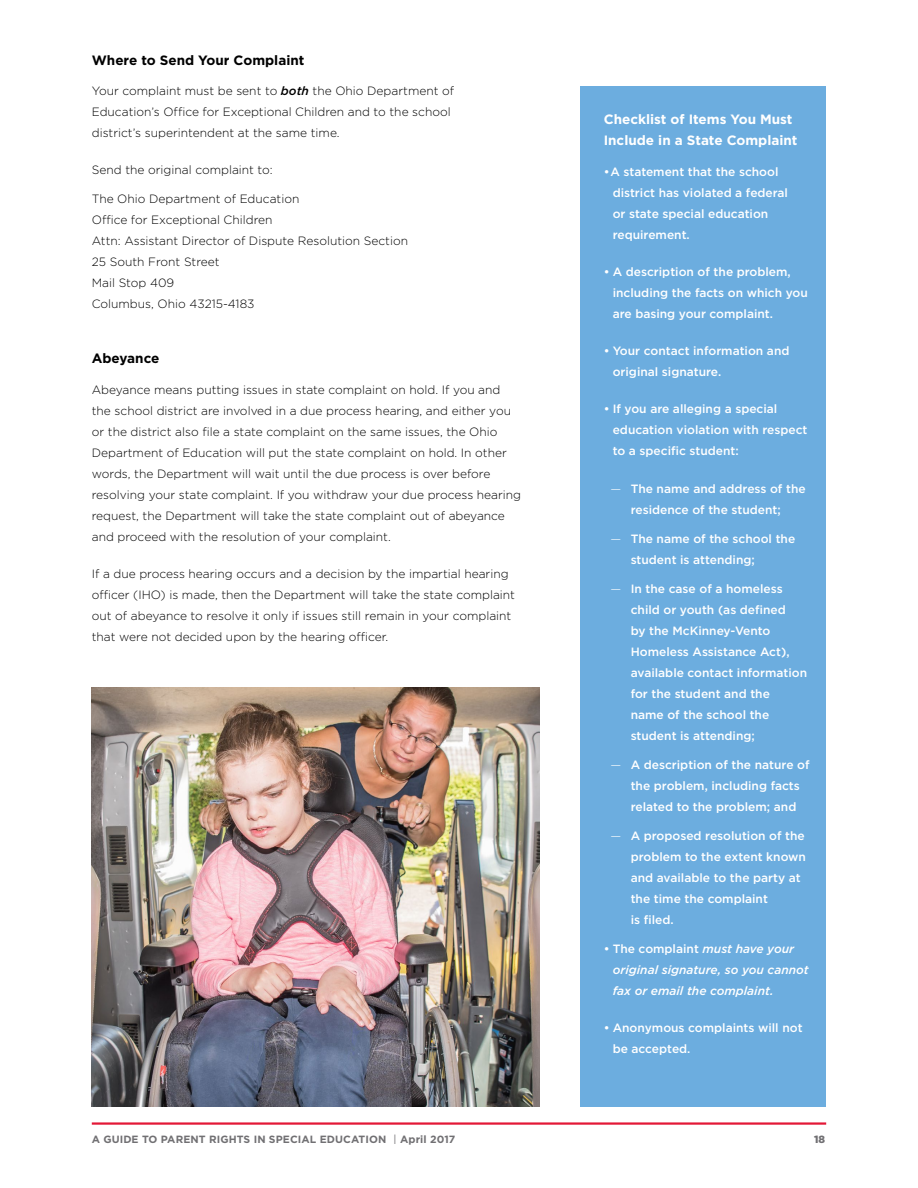
<style>
.page{position:relative;width:918px;height:1188px;background:#fff}
.page>*{position:absolute;margin:0;border:0;box-sizing:border-box;transform-origin:0 0}
.Side_Bar_HD{font:700 13.5px/21px "Gotham";color:#fff}
.BOD{font:700 13.5px "Gotham";color:#000}
.SubHD{font:700 13.5px "Gotham";color:#000}
.BOD-2{font:300 12px/21px "Gotham";color:#000}
.t1{font:500 12px/21px "Gotham";color:#fff}
.t2{font:italic 500 12px/21px "Gotham";color:#fff}
.t3{font:700 10.5px "Gotham";letter-spacing:.01em;color:#717073}
.t4{font:900 10.5px "Gotham";color:#717073}
.s1{font-weight:500;font-style:italic}
.s2{font-weight:300}
.s3{font-style:normal}
.s4{font-weight:300;font-size:13.5px}
</style>
<div class="page">
<hr style="left:92px;top:1122px;width:734px;height:3px;background:#e31837">
<div style="left:580px;top:86px;width:246px;height:1021px;background:#6caddf"></div>
<img style="left:92px;top:687px;width:448px;height:420px">
<p class="BOD" style="left:92px;top:53px;width:214px">Where to Send Your Complaint</p>
<p class="BOD-2" style="left:92px;top:80px;width:364px">Your complaint must be sent to <span class="s1">both</span> the Ohio Department of<br>Education’s Office for Exceptional Children and to the school district’s superintendent at the same time.</p>
<p class="BOD-2" style="left:92px;top:159px;width:183px">Send the original complaint to:</p>
<p class="BOD-2" style="left:92px;top:188px;width:318px">The Ohio Department of Education<br>Office for Exceptional Children<br>Attn: Assistant Director of Dispute Resolution Section<br>25 South Front Street<br>Mail Stop 409<br>Columbus, Ohio 43215-4183</p>
<h4 class="SubHD" style="left:92px;top:351px;width:69px">Abeyance</h4>
<p class="BOD-2" style="left:92px;top:379px;width:431px">Abeyance means putting issues in state complaint on hold. If you and the school district are involved in a due process hearing, and either you or the district also file a state complaint on the same issues, the Ohio Department of Education will put the state complaint on hold. In other words, the Department will wait until the due process is over before resolving your state complaint. If you withdraw your due process hearing request, the Department will take the state complaint out of abeyance and proceed with the resolution of your complaint.</p>
<p class="BOD-2" style="left:92px;top:563px;width:425px">If a due process hearing occurs and a decision by the impartial hearing officer (IHO) is made, then the Department will take the state complaint out of abeyance to resolve it only if issues still remain in your complaint that were not decided upon by the hearing officer.</p>
<h5 class="Side_Bar_HD" style="left:604px;top:108px;width:195px">Checklist of Items You Must<br>Include in a State Complaint</h5>
<p class="t1" style="left:613px;top:161px;width:177px;text-indent:-9px">•A statement that the school district has violated a federal or state special education requirement.</p>
<p class="t1" style="left:613px;top:261px;width:197px;text-indent:-9px">• A description of the problem, including the facts on which you are basing your complaint.</p>
<p class="t1" style="left:613px;top:340px;width:178px;text-indent:-9px">• Your contact information and original signature.</p>
<p class="t1" style="left:613px;top:398px;width:196px;text-indent:-9px">• If you are alleging a special education violation with respect to a specific student:</p>
<p class="t1" style="left:610px;top:478px;width:197px;text-align:center"><span class="s2">—</span> The name and address of the residence of the student;</p>
<p class="t1" style="left:631px;top:528px;width:166px;text-indent:-20px"><span class="s2">—</span> The name of the school the student is attending;</p>
<p class="t1" style="left:631px;top:578px;width:178px;text-indent:-20px"><span class="s2">—</span> In the case of a homeless child or youth (as defined<br>by the McKinney-Vento<br>Homeless Assistance Act), available contact information for the student and the<br>name of the school the student is attending;</p>
<p class="t1" style="left:631px;top:754px;width:180px;text-indent:-20px"><span class="s2">—</span> A description of the nature of the problem, including facts related to the problem; and</p>
<p class="t1" style="left:631px;top:825px;width:177px;text-indent:-20px"><span class="s2">—</span> A proposed resolution of the problem to the extent known and available to the party at the time the complaint<br>is filed.</p>
<p class="t2" style="left:613px;top:938px;width:198px;text-indent:-9px"><span class="s3">• The complaint</span> must have your original signature, so you cannot fax or email the complaint.</p>
<p class="t1" style="left:613px;top:1017px;width:191px;text-indent:-9px">• Anonymous complaints will not be accepted.</p>
<p class="t3" style="left:92px;top:1133px;width:365px">A GUIDE TO PARENT RIGHTS IN SPECIAL EDUCATION <span class="s4">I</span> April 2017</p>
<p class="t4" style="left:814px;top:1133px;width:13px">18</p>
</div>
